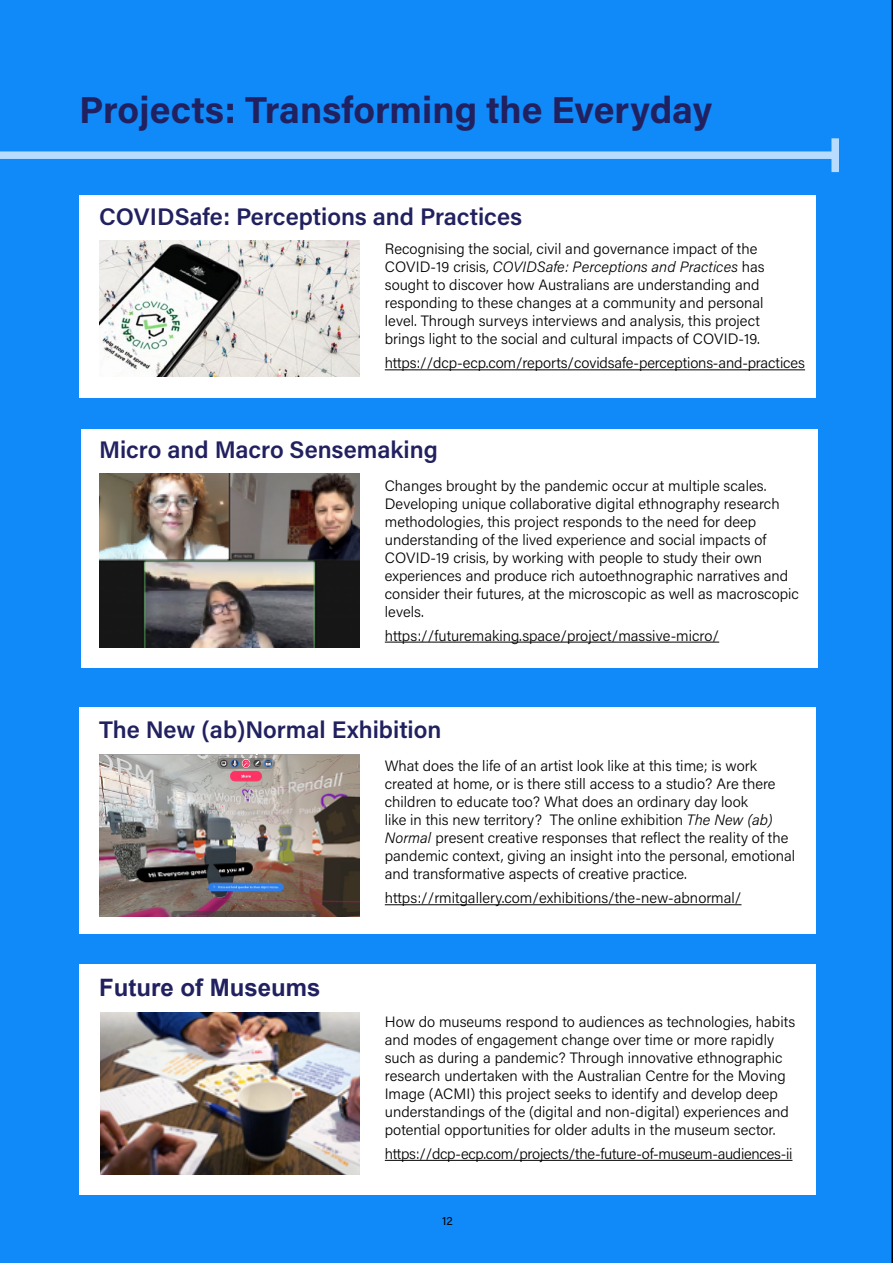
<style>
.page{position:relative;width:893px;height:1263px;background:#fff}
.page>*{position:absolute;margin:0;border:0;box-sizing:border-box;transform-origin:0 0}
.t1{font:37.5px "Acumin Variable Concept";letter-spacing:.055em;color:#222160}
.t2{font:24px "Acumin Variable Concept";letter-spacing:.04em;color:#222160}
.t3{font:700 24px "Arial";color:#222160}
.t4{font:15px/18px "Acumin Variable Concept";letter-spacing:.01em;color:#000}
.t5{font:15px "Acumin Variable Concept";letter-spacing:-.01em;color:#000}
.t6{font:12px "Acumin Variable Concept";color:#000}
</style>
<div class="page">
<div style="left:0;top:0;width:891px;height:1263px;background:#108af9"></div>
<div style="left:0;top:151px;width:835px;height:8px;background:#b7dcfd"></div>
<div style="left:831px;top:138px;width:8px;height:34px;background:#b7dcfd"></div>
<div style="left:79px;top:195px;width:737px;height:202px;background:#fff"></div>
<hr style="left:385px;top:369px;width:420px;height:1px;background:#000">
<img style="left:99px;top:240px;width:261px;height:136px">
<div style="left:81px;top:429px;width:737px;height:239px;background:#fff"></div>
<hr style="left:385px;top:642px;width:334px;height:1px;background:#000">
<div style="left:79px;top:707px;width:737px;height:227px;background:#fff"></div>
<hr style="left:385px;top:904px;width:356px;height:1px;background:#000">
<img style="left:99px;top:474px;width:261px;height:173px">
<div style="left:79px;top:964px;width:737px;height:231px;background:#fff"></div>
<hr style="left:385px;top:1160px;width:407px;height:1px;background:#000">
<img style="left:101px;top:1013px;width:259px;height:162px">
<img style="left:99px;top:754px;width:261px;height:162px">
<svg style="left:891px;top:0;width:2px;height:1263px;background:#03223d"></svg>
<h1 class="t1" style="left:79px;top:85px;width:632px">Projects: Transforming the Everyday</h1>
<h2 class="t2" style="left:99px;top:200px;width:423px">COVIDSafe: Perceptions and Practices</h2>
<p class="t4" style="left:385px;top:240px;width:381px">Recognising the social, civil and governance impact of the COVID-19 crisis, COVIDSafe: Perceptions and Practices has sought to discover how Australians are understanding and responding to these changes at a community and personal level. Through surveys interviews and analysis, this project brings light to the social and cultural impacts of COVID-19.</p>
<p class="t4" style="left:385px;top:354px;width:422px">https://dcp-ecp.com/reports/covidsafe-perceptions-and-practices</p>
<h2 class="t2" style="left:99px;top:433px;width:339px">Micro and Macro Sensemaking</h2>
<p class="t4" style="left:385px;top:476px;width:416px">Changes brought by the pandemic occur at multiple scales.<br>Developing unique collaborative digital ethnography research methodologies, this project responds to the need for deep understanding of the lived experience and social impacts of COVID-19 crisis, by working with people to study their own experiences and produce rich autoethnographic narratives and consider their futures, at the microscopic as well as macroscopic levels.</p>
<p class="t4" style="left:385px;top:626px;width:336px">https://futuremaking.space/project/massive-micro/</p>
<h2 class="t2" style="left:99px;top:713px;width:343px">The New (ab)Normal Exhibition</h2>
<h2 class="t3" style="left:99px;top:974px;width:223px">Future of Museums</h2>
<p class="t4" style="left:385px;top:756px;width:412px">What does the life of an artist look like at this time; is work created at home, or is there still access to a studio? Are there children to educate too? What does an ordinary day look<br>like in this new territory? The online exhibition The New (ab)<br>Normal present creative responses that reflect the reality of the pandemic context, giving an insight into the personal, emotional and transformative aspects of creative practice.</p>
<p class="t4" style="left:385px;top:888px;width:358px">https://rmitgallery.com/exhibitions/the-new-abnormal/</p>
<p class="t4" style="left:385px;top:1012px;width:412px">How do museums respond to audiences as technologies, habits and modes of engagement change over time or more rapidly such as during a pandemic? Through innovative ethnographic research undertaken with the Australian Centre for the Moving Image (ACMI) this project seeks to identify and develop deep understandings of the (digital and non-digital) experiences and potential opportunities for older adults in the museum sector.</p>
<p class="t5" style="left:385px;top:1143px;width:409px">https://dcp-ecp.com/projects/the-future-of-museum-audiences-ii</p>
<p class="t6" style="left:442px;top:1213px;width:12px">12</p>
</div>
